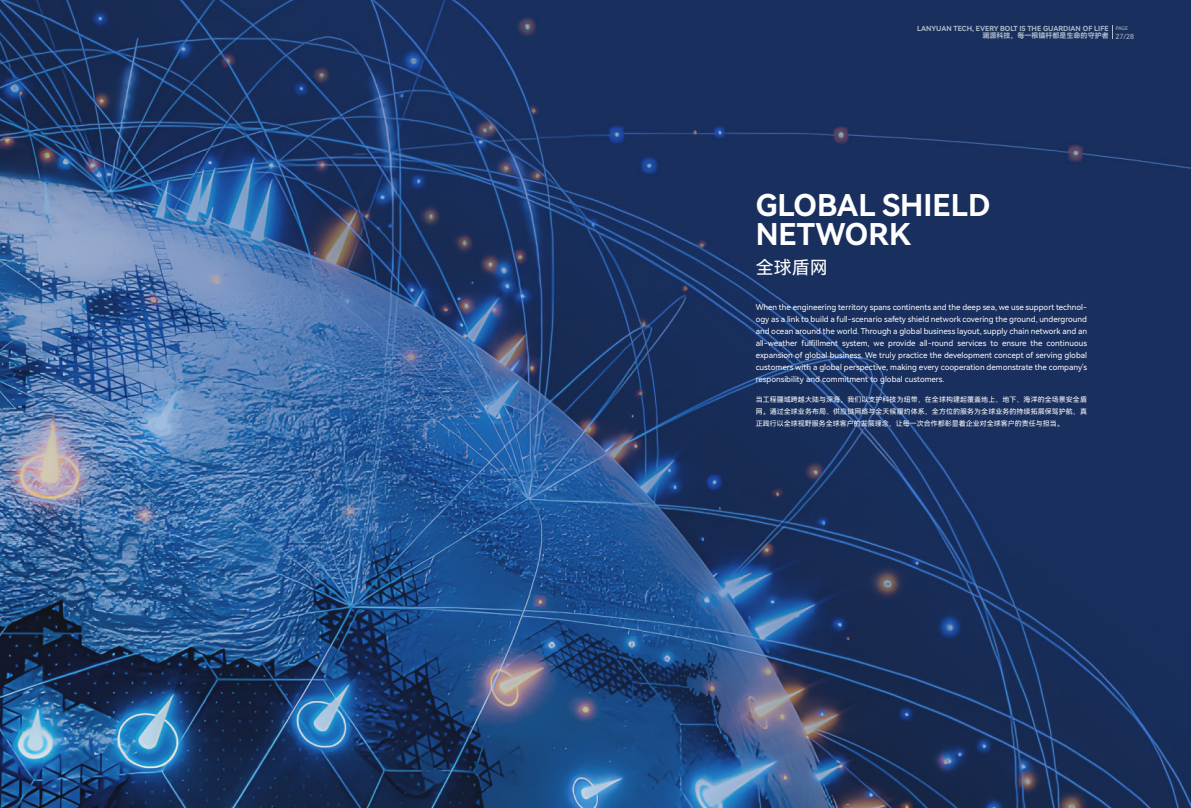
<style>
.page{position:relative;width:1191px;height:808px;background:#fff}
.page>*{position:absolute;margin:0;border:0;box-sizing:border-box;transform-origin:0 0}
.t1{font:30px/28.7px "Harmony OS Sans SC Bold";color:#fff}
.t2{font:18px "Harmony OS Sans SC";color:#fff}
.t3{font:8px/12px "Harmony OS Sans SC";color:#fff;text-align:justify}
.t4{font:7px/12px "Harmony OS Sans SC";color:#fff;text-align:justify}
.t5{font:7px/7.6px "Harmony OS Sans SC Bold";color:#afbdca}
.t6{font:5px "Harmony OS Sans SC";color:#afbdca}
.s1{font-family:"Harmony OS Sans SC"}
</style>
<div class="page">
<img style="left:0;top:0;width:1191px;height:808px">
<img style="left:0;top:788px;width:1189px;height:20px">
<svg style="left:1112px;top:25px;width:1px;height:14px"></svg>
<p class="t5" style="left:982px;top:24px;width:153px;text-indent:-66px">LANYUAN TECH, EVERY BOLT IS THE GUARDIAN OF LIFE<br>澜源科技，每一根锚杆都是生命的守护者 <span class="s1">27/28</span></p>
<p class="t6" style="left:1115px;top:25px;width:14px">PAGE</p>
<h1 class="t1" style="left:755px;top:190px;width:236px">GLOBAL SHIELD<br>NETWORK</h1>
<h2 class="t2" style="left:755px;top:255px;width:73px">全球盾网</h2>
<p class="t3" style="left:755px;top:301px;width:333px">When the engineering territory spans continents and the deep sea, we use support technol&shy;ogy as a link to build a full-scenario safety shield network covering the ground, underground and ocean around the world. Through a global business layout, supply chain network and an all-weather fulfillment system, we provide all-round services to ensure the continuous expansion of global business. We truly practice the development concept of serving global customers with a global perspective, making every cooperation demonstrate the company's responsibility and commitment to global customers.</p>
<p class="t4" style="left:755px;top:393px;width:333px">当工程疆域跨越大陆与深海，我们以支护科技为纽带，在全球构建起覆盖地上、地下、海洋的全场景安全盾网。通过全球业务布局、供应链网络与全天候履约体系，全方位的服务为全球业务的持续拓展保驾护航，真正践行以全球视野服务全球客户的发展理念，让每一次合作都彰显着企业对全球客户的责任与担当。</p>
</div>
